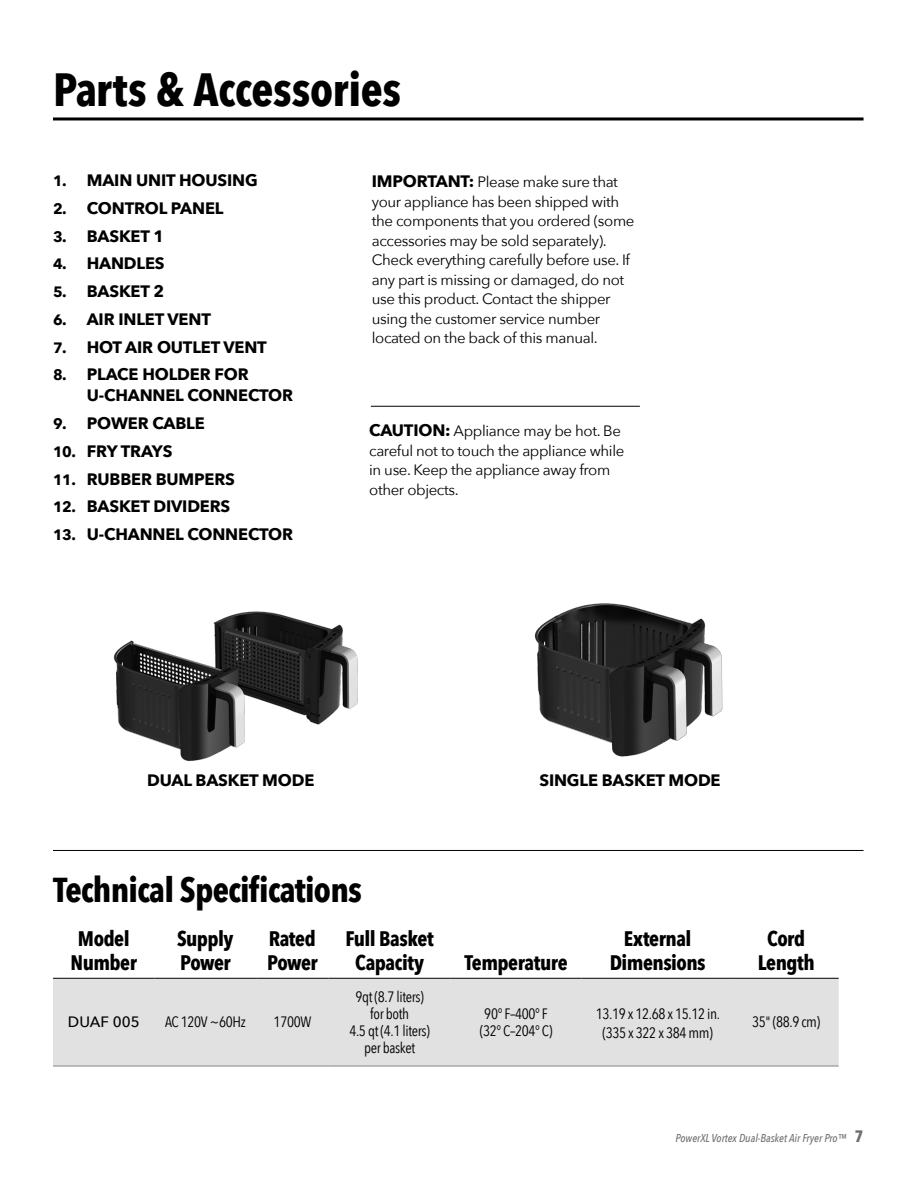
<style>
.page{position:relative;width:918px;height:1189px;background:#fff}
.page>*{position:absolute;margin:0;border:0;box-sizing:border-box;transform-origin:0 0}
.t1{font:700 46.5px "Avenir Next Condensed";letter-spacing:-.005em;color:#000}
.t2{font:700 34.5px "Avenir Next Condensed";letter-spacing:-.02em;color:#000}
.t3{font:700 21px/24px "Avenir Next Condensed";letter-spacing:-.025em;color:#000;text-align:center}
.t4{font:700 16.5px/21px "Avenir Next";letter-spacing:-.01em;color:#000}
.t5{font:15px/19.5px "Avenir Next";letter-spacing:-.025em;color:#000}
.t6{font:15px/17.2px "Avenir Next Condensed";letter-spacing:-.025em;color:#000;text-align:center}
.t7{font:500 15px "Avenir Next";color:#000}
.t8{font:italic 500 11.4px "Avenir Next Condensed";color:#6f6f6f}
.s1{font-size:15px}
.s2{font-weight:700;font-size:16.5px}
.s3{font-weight:700;font-style:normal;font-size:16.5px}
</style>
<div class="page">
<hr style="left:371px;top:406px;width:268px;height:1px;background:#000">
<hr style="left:53px;top:117px;width:810px;height:3px;background:#000">
<div style="left:53px;top:979px;width:785px;height:86px;background:#e1e1e1"></div>
<hr style="left:53px;top:978px;width:102px;height:1px;background:#000">
<hr style="left:155px;top:978px;width:101px;height:1px;background:#000">
<hr style="left:256px;top:978px;width:72px;height:1px;background:#000">
<hr style="left:328px;top:978px;width:122px;height:1px;background:#000">
<hr style="left:450px;top:978px;width:131px;height:1px;background:#000">
<hr style="left:581px;top:978px;width:152px;height:1px;background:#000">
<hr style="left:733px;top:978px;width:105px;height:1px;background:#000">
<hr style="left:53px;top:1065px;width:102px;height:1px;background:#838383">
<hr style="left:155px;top:1065px;width:101px;height:1px;background:#838383">
<hr style="left:256px;top:1065px;width:72px;height:1px;background:#838383">
<hr style="left:328px;top:1065px;width:122px;height:1px;background:#838383">
<hr style="left:450px;top:1065px;width:131px;height:1px;background:#838383">
<hr style="left:581px;top:1065px;width:152px;height:1px;background:#838383">
<hr style="left:733px;top:1065px;width:105px;height:1px;background:#838383">
<hr style="left:53px;top:850px;width:810px;height:1px;background:#000">
<img style="left:534px;top:603px;width:189px;height:154px">
<img style="left:213px;top:611px;width:145px;height:114px">
<img style="left:113px;top:623px;width:148px;height:139px">
<h1 class="t1" style="left:53px;top:61px;width:349px">Parts &amp; Accessories</h1>
<p class="t4" style="left:53px;top:170px;width:206px"><span class="s1">1.</span> MAIN UNIT HOUSING</p>
<p class="t4" style="left:53px;top:197px;width:172px"><span class="s1">2.</span> CONTROL PANEL</p>
<p class="t4" style="left:53px;top:225px;width:113px"><span class="s1">3.</span> BASKET 1</p>
<p class="t4" style="left:53px;top:253px;width:113px"><span class="s1">4.</span> HANDLES</p>
<p class="t4" style="left:53px;top:281px;width:113px"><span class="s1">5.</span> BASKET 2</p>
<p class="t4" style="left:53px;top:308px;width:159px"><span class="s1">6.</span> AIR INLET VENT</p>
<p class="t4" style="left:53px;top:336px;width:215px"><span class="s1">7.</span> HOT AIR OUTLET VENT</p>
<p class="t4" style="left:87px;top:364px;width:208px;text-indent:-34px"><span class="s1">8.</span> PLACE HOLDER FOR<br>U-CHANNEL CONNECTOR</p>
<p class="t4" style="left:53px;top:413px;width:153px"><span class="s1">9.</span> POWER CABLE</p>
<p class="t4" style="left:53px;top:440px;width:121px"><span class="s1">10.</span> FRY TRAYS</p>
<p class="t4" style="left:53px;top:468px;width:183px"><span class="s1">11.</span> RUBBER BUMPERS</p>
<p class="t4" style="left:53px;top:496px;width:179px"><span class="s1">12.</span> BASKET DIVIDERS</p>
<p class="t4" style="left:53px;top:524px;width:241px"><span class="s1">13.</span> U-CHANNEL CONNECTOR</p>
<p class="t5" style="left:372px;top:172px;width:264px"><span class="s2">IMPORTANT:</span> Please make sure that your appliance has been shipped with the components that you ordered (some accessories may be sold separately).<br>Check everything carefully before use. If any part is missing or damaged, do not use this product. Contact the shipper using the customer service number located on the back of this manual.</p>
<p class="t5" style="left:369px;top:420px;width:256px"><span class="s2">CAUTION:</span> Appliance may be hot. Be careful not to touch the appliance while in use. Keep the appliance away from other objects.</p>
<p class="t4" style="left:147px;top:769px;width:169px">DUAL BASKET MODE</p>
<p class="t4" style="left:539px;top:769px;width:183px">SINGLE BASKET MODE</p>
<h2 class="t2" style="left:53px;top:868px;width:310px">Technical Specifications</h2>
<h3 class="t3" style="left:71px;top:926px;width:68px">Model<br>Number</h3>
<h3 class="t3" style="left:177px;top:926px;width:58px;text-align:left">Supply<br>Power</h3>
<h3 class="t3" style="left:267px;top:926px;width:52px;text-align:left">Rated<br>Power</h3>
<h3 class="t3" style="left:345px;top:926px;width:89px">Full Basket<br>Capacity</h3>
<p class="t7" style="left:68px;top:1009px;width:73px">DUAF 005</p>
<p class="t6" style="left:165px;top:1013px;width:82px">AC 120V ~60Hz</p>
<p class="t6" style="left:273px;top:1013px;width:39px">1700W</p>
<p class="t6" style="left:349px;top:987px;width:82px">9qt (8.7 liters) for both<br>4.5 qt (4.1 liters) per basket</p>
<h3 class="t3" style="left:464px;top:950px;width:105px">Temperature</h3>
<h3 class="t3" style="left:609px;top:926px;width:97px">External<br>Dimensions</h3>
<h3 class="t3" style="left:757px;top:926px;width:59px">Cord<br>Length</h3>
<p class="t6" style="left:479px;top:1004px;width:74px">90° F–400° F (32° C–204° C)</p>
<p class="t6" style="left:595px;top:1003px;width:126px;line-height:18.8px">13.19 x 12.68 x 15.12 in. (335 x 322 x 384 mm)</p>
<p class="t6" style="left:752px;top:1013px;width:69px">35" (88.9 cm)</p>
<p class="t8" style="left:675px;top:1131px;width:190px">PowerXL Vortex Dual-Basket Air Fryer Pro™ <span class="s3">7</span></p>
</div>
